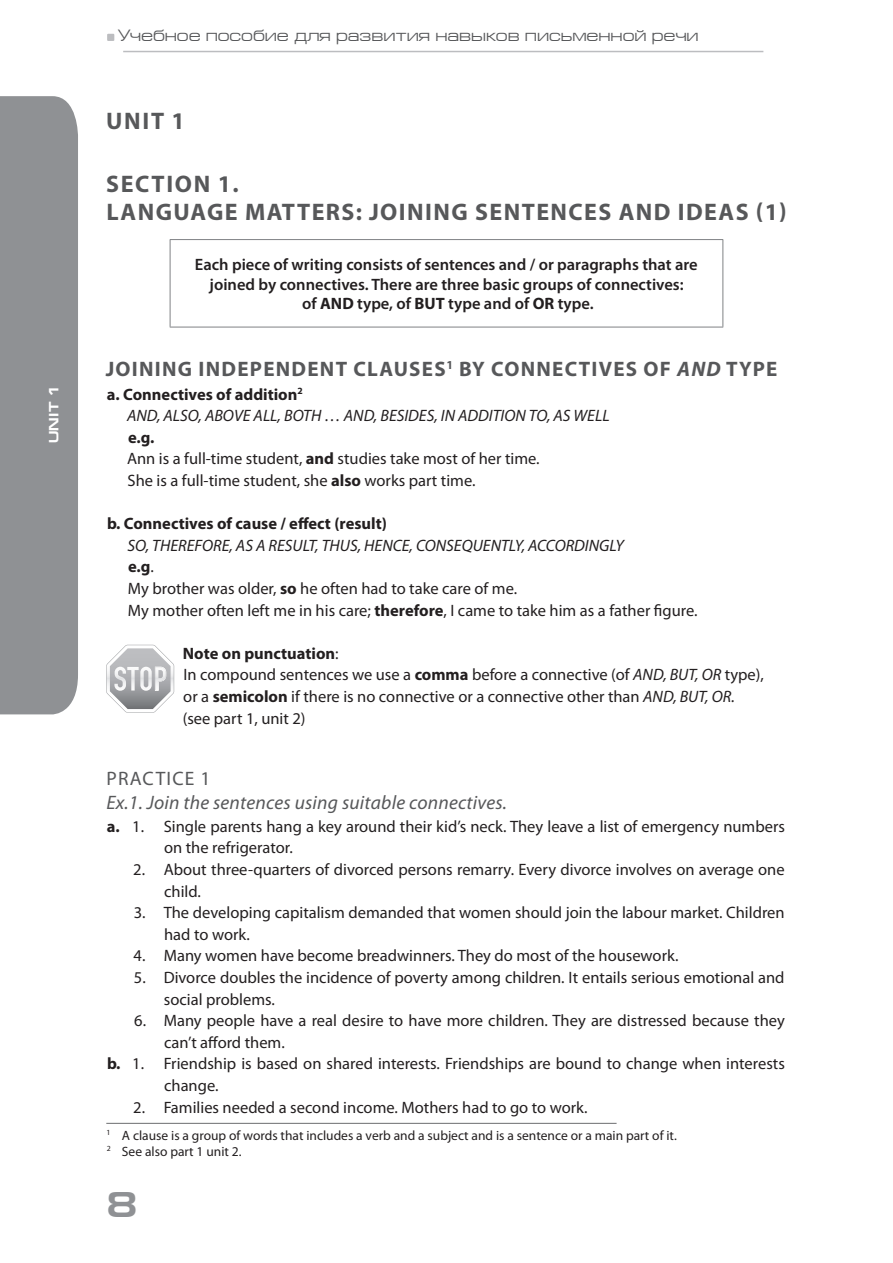
<style>
.page{position:relative;width:893px;height:1263px;background:#fff}
.page>*{position:absolute;margin:0;border:0;box-sizing:border-box;transform-origin:0 0}
.t1{font:700 36px "Europe Ext";color:#8f9194}
.t2{font:700 24px/28.8px "Myriad Pro";letter-spacing:.06em;color:#57585a}
.t3{font:700 21px "Myriad Pro";letter-spacing:.06em;color:#57585a}
.t4{font:italic 19.5px "Myriad Pro";letter-spacing:.01em;color:#57585a}
.t5{font:19.5px "Myriad Pro";letter-spacing:.06em;color:#57585a}
.t6{font:16.5px/21.6px "Myriad Pro";color:#231f20}
.t7{font:600 16.5px/19.8px "Myriad Pro";color:#231f20;text-align:center}
.t8{font:italic 16.5px/21.6px "Myriad Pro";color:#231f20}
.t9{font:16.5px "Europe Ext";letter-spacing:-.005em;color:#57585a}
.t10{font:700 16.5px "Myriad Pro";color:#231f20}
.t11{font:13.5px/16.2px "Myriad Pro";color:#231f20}
.t12{font:700 13.5px "Europe Ext";color:#fff}
.s1{font-weight:700}
.s2{font-style:italic}
.s3{font-weight:700;font-style:normal}
</style>
<div class="page">
<div style="left:0;top:96px;width:78px;height:618px;background:#8f9194"></div>
<div style="left:107px;top:34px;width:7px;height:7px;background:#bcbdc0"></div>
<hr style="left:123px;top:51px;width:640px;height:1px;background:#bcbdc0">
<hr style="left:170px;top:239px;width:553px;height:1px;background:#808285">
<hr style="left:170px;top:240px;width:1px;height:87px;background:#808285">
<hr style="left:722px;top:240px;width:1px;height:87px;background:#808285">
<hr style="left:170px;top:327px;width:553px;height:1px;background:#808285">
<hr style="left:106px;top:1123px;width:511px;height:1px;background:#6c6d70">
<svg style="left:106px;top:645px;width:68px;height:68px"></svg>
<p class="t12" style="left:49px;top:443px;width:60px;rotate:-90deg">UNIT 1</p>
<p class="t9" style="left:118px;top:30px;width:582px">Учебное пособие для развития навыков письменной речи</p>
<h2 class="t2" style="left:106px;top:108px;width:80px">UNIT 1</h2>
<h2 class="t2" style="left:106px;top:171px;width:682px">SECTION 1.<br>LANGUAGE MATTERS: JOINING SENTENCES AND IDEAS (1)</h2>
<p class="t7" style="left:195px;top:256px;width:504px">Each piece of writing consists of sentences and / or paragraphs that are joined by connectives. There are three basic groups of connectives:<br>of <span class="s1">AND</span> type, of <span class="s1">BUT</span> type and of <span class="s1">OR</span> type.</p>
<p class="t3" style="left:106px;top:361px;width:673px">JOINING INDEPENDENT CLAUSES<sup>1</sup> BY CONNECTIVES OF <span class="s2">AND</span> TYPE</p>
<p class="t8" style="left:127px;top:385px;width:484px;text-indent:-20px"><span class="s3">a. Connectives of addition</span><sup>2<br></sup>AND, ALSO, ABOVE ALL, BOTH … AND, BESIDES, IN ADDITION TO, AS WELL</p>
<p class="t6" style="left:127px;top:428px;width:414px"><span class="s1">e.g.<br></span>Ann is a full-time student, <span class="s1">and</span> studies take most of her time.<br>She is a full-time student, she <span class="s1">also</span> works part time.</p>
<p class="t10" style="left:107px;top:517px;width:281px">b. Connectives of cause / effect (result)</p>
<p class="t6" style="left:127px;top:536px;width:572px"><span class="s2">SO, THEREFORE, AS A RESULT, THUS, HENCE, CONSEQUENTLY, ACCORDINGLY<br></span><span class="s1">e.g</span>.<br>My brother was older, <span class="s1">so</span> he often had to take care of me.<br>My mother often left me in his care; <span class="s1">therefore</span>, I came to take him as a father figure.</p>
<p class="t6" style="left:183px;top:644px;width:583px"><span class="s1">Note on punctuation</span>:<br>In compound sentences we use a <span class="s1">comma</span> before a connective (of <span class="s2">AND, BUT, OR</span> type), or a <span class="s1">semicolon</span> if there is no connective or a connective other than <span class="s2">AND, BUT, OR. </span>(see part 1, unit 2)</p>
<p class="t5" style="left:107px;top:771px;width:105px">PRACTICE 1</p>
<p class="t4" style="left:106px;top:795px;width:402px">Ex.1. Join the sentences using suitable connectives.</p>
<p class="t6" style="left:164px;top:817px;width:622px;text-indent:-57px"><span class="s1">a.</span> 1. Single parents hang a key around their kid’s neck. They leave a list of emergency numbers on the refrigerator.</p>
<p class="t6" style="left:164px;top:860px;width:622px;text-indent:-31px">2. About three-quarters of divorced persons remarry. Every divorce involves on average one child.</p>
<p class="t6" style="left:164px;top:903px;width:622px;text-indent:-30px">3. The developing capitalism demanded that women should join the labour market. Children had to work.</p>
<p class="t6" style="left:134px;top:946px;width:546px">4. Many women have become breadwinners. They do most of the housework.</p>
<p class="t6" style="left:164px;top:968px;width:622px;text-indent:-30px">5. Divorce doubles the incidence of poverty among children. It entails serious emotional and social problems.</p>
<p class="t6" style="left:134px;top:1011px;width:652px">6. Many people have a real desire to have more children. They are distressed because they</p>
<p class="t6" style="left:164px;top:1033px;width:122px">can’t afford them.</p>
<p class="t6" style="left:107px;top:1054px;width:679px"><span class="s1">b.</span> 1. Friendship is based on shared interests. Friendships are bound to change when interests</p>
<p class="t6" style="left:164px;top:1076px;width:56px">change.</p>
<p class="t6" style="left:133px;top:1097px;width:456px">2. Families needed a second income. Mothers had to go to work.</p>
<p class="t11" style="left:106px;top:1128px;width:572px"><sup>1</sup> A clause is a group of words that includes a verb and a subject and is a sentence or a main part of it.<br><sup>2</sup> See also part 1 unit 2.</p>
<h1 class="t1" style="left:106px;top:1192px;width:32px">8</h1>
</div>
